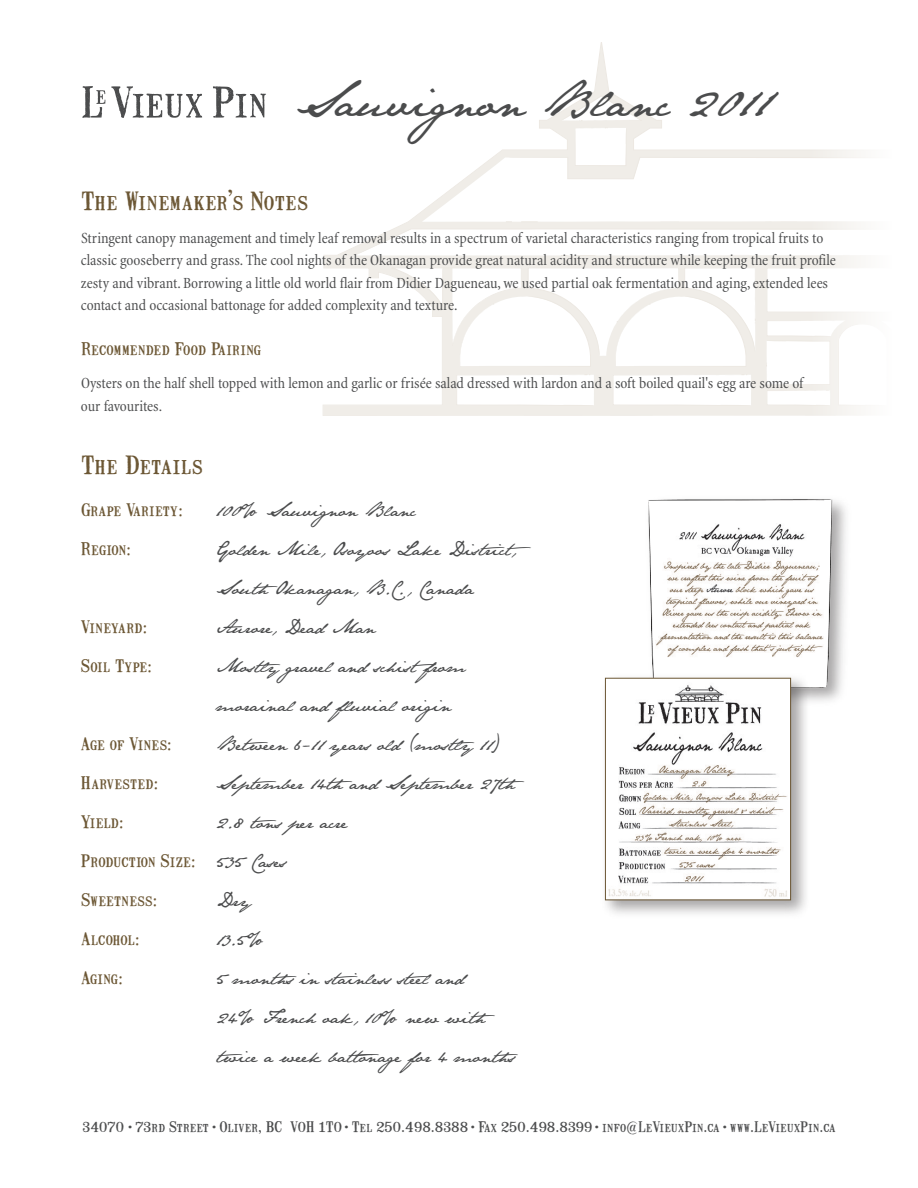
<style>
.page{position:relative;width:918px;height:1188px;background:#fff}
.page>*{position:absolute;margin:0;border:0;box-sizing:border-box;transform-origin:0 0}
.t1{font:41.25px "Jane Austen";color:#4b4c4d}
.t2{font:24px "Mailart Rubberstamp";letter-spacing:.015em;color:#6b5633}
.t3{font:16.5px "Jane Austen";color:#4b4c4d}
.t4{font:16.5px "Mailart Rubberstamp";letter-spacing:.015em;color:#6b5633}
.t5{font:condensed 15.75px/22.5px "Minion";letter-spacing:-.005em;color:#4b4c4d}
.t6{font:13.8px "Mailart Rubberstamp";color:#4b4c4d}
.s1{font-family:"Jane Austen";color:#4b4c4d}
.s2{font-size:9px}
</style>
<div class="page">
<svg style="left:323px;top:42px;width:487px;height:374px"></svg>
<svg style="left:810px;top:149px;width:55px;height:267px"></svg>
<svg style="left:82px;top:86px;width:120px;height:32px"></svg>
<svg style="left:213px;top:86px;width:53px;height:32px"></svg>
<img style="left:647px;top:497px;width:188px;height:195px">
<img style="left:655px;top:523px;width:170px;height:136px">
<img style="left:604px;top:670px;width:209px;height:244px">
<img style="left:607px;top:680px;width:182px;height:218px">
<div style="left:605px;top:678px;width:186px;height:222px;border:1px solid #6b5633"></div>
<h1 class="t1" style="left:295px;top:78px;width:475px">Sauvignon Blanc 2011</h1>
<h2 class="t2" style="left:81px;top:187px;width:228px">The Winemaker’s Notes</h2>
<p class="t5" style="left:81px;top:228px;width:756px">Stringent canopy management and timely leaf removal results in a spectrum of varietal characteristics ranging from tropical fruits to classic gooseberry and grass. The cool nights of the Okanagan provide great natural acidity and structure while keeping the fruit profile zesty and vibrant. Borrowing a little old world flair from Didier Dagueneau,we used partial oak fermentation and aging,extended lees contact and occasional battonage for added complexity and texture.</p>
<p class="t4" style="left:81px;top:340px;width:182px">Recommended Food Pairing</p>
<p class="t5" style="left:81px;top:373px;width:724px">Oysters on the half shell topped with lemon and garlic or frisée salad dressed with lardon and a soft boiled quail's egg are some of our favourites.</p>
<h2 class="t2" style="left:81px;top:451px;width:123px">The Details</h2>
<p class="t4" style="left:81px;top:500px;width:104px">Grape Variety:</p>
<p class="t3" style="left:216px;top:500px;width:201px">100% Sauvignon Blanc</p>
<p class="t4" style="left:81px;top:539px;width:52px">Region:</p>
<p class="t3" style="left:216px;top:539px;width:317px">Golden Mile, Osoyoos Lake District,</p>
<p class="t3" style="left:216px;top:578px;width:259px">South Okanagan, B.C., Canada</p>
<p class="t4" style="left:81px;top:617px;width:68px">Vineyard:</p>
<p class="t3" style="left:216px;top:617px;width:161px">Aurore, Dead Man</p>
<p class="t4" style="left:81px;top:656px;width:73px">Soil Type:</p>
<p class="t3" style="left:216px;top:656px;width:251px">Mostly gravel and schistfrom</p>
<p class="t3" style="left:216px;top:695px;width:236px">morainal and fluvial origin</p>
<p class="t4" style="left:81px;top:734px;width:93px">Age of Vines:</p>
<p class="t3" style="left:216px;top:734px;width:286px">Between 6-11 years old (mostly 11)</p>
<p class="t4" style="left:81px;top:773px;width:79px">Harvested:</p>
<p class="t3" style="left:216px;top:773px;width:310px">September 14th and September 27th</p>
<p class="t4" style="left:81px;top:812px;width:45px">Yield:</p>
<p class="t3" style="left:216px;top:812px;width:133px">2.8 tons per acre</p>
<p class="t4" style="left:81px;top:851px;width:207px">Production Size: <span class="s1">535 Cases</span></p>
<p class="t4" style="left:81px;top:890px;width:78px">Sweetness:</p>
<p class="t3" style="left:216px;top:890px;width:37px">Dry</p>
<p class="t4" style="left:81px;top:929px;width:61px">Alcohol:</p>
<p class="t3" style="left:216px;top:929px;width:51px">13.5%</p>
<p class="t4" style="left:81px;top:968px;width:44px">Aging:</p>
<p class="t3" style="left:216px;top:968px;width:250px">5 months in stainless steel and</p>
<p class="t3" style="left:216px;top:1007px;width:281px">24% French oak, 10% new with</p>
<p class="t3" style="left:216px;top:1046px;width:304px">twice a week battonage for 4 months</p>
<p class="t6" style="left:82px;top:1119px;width:755px">34070 <span class="s2">•</span> 73rd Street <span class="s2">•</span> Oliver, BC V0H 1T0 <span class="s2">•</span> Tel 250.498.8388 <span class="s2">•</span> Fax 250.498.8399 <span class="s2">•</span> info@LeVieuxPin.ca <span class="s2">•</span> www.LeVieuxPin.ca</p>
</div>
